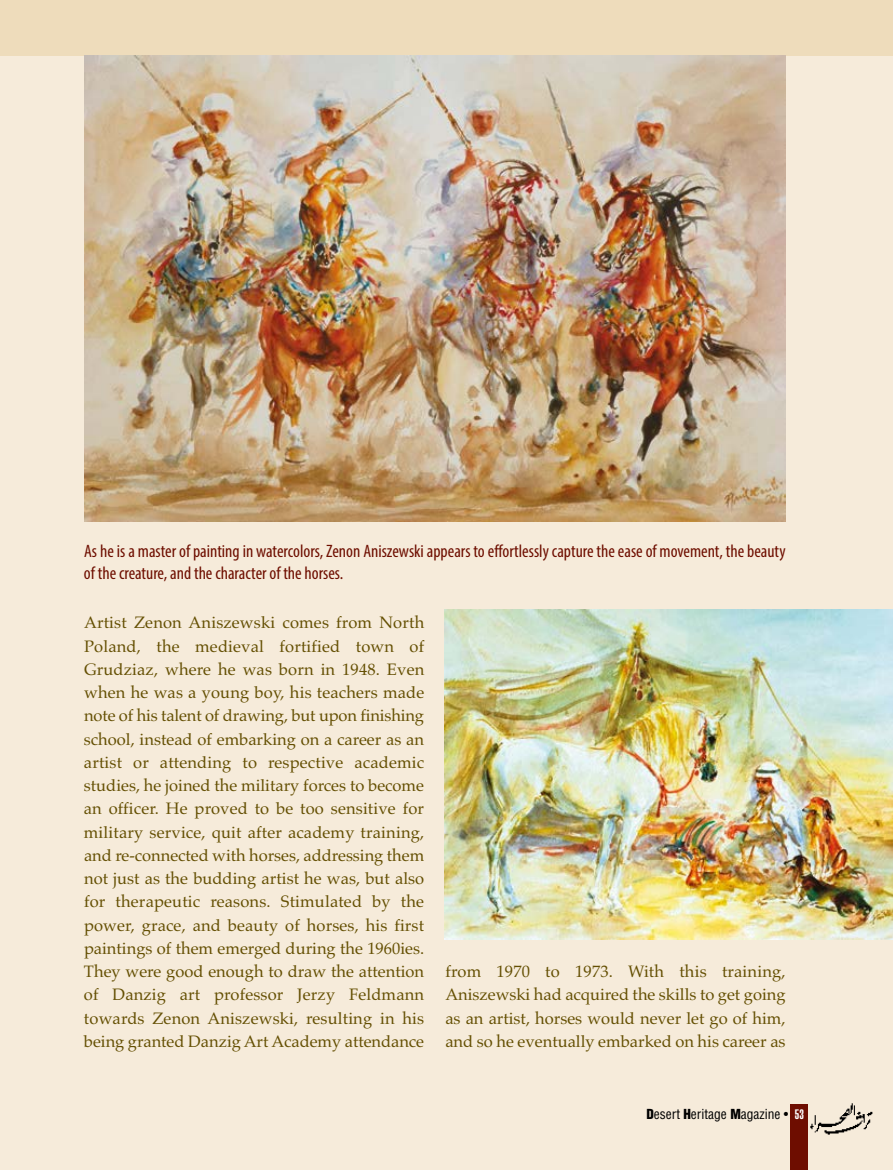
<style>
.page{position:relative;width:893px;height:1170px;background:#fff}
.page>*{position:absolute;margin:0;border:0;box-sizing:border-box;transform-origin:0 0}
.t1{font:condensed 18px/21.6px "Myriad Pro";color:#6e0e00}
.t2{font:16.5px/23.2px "Palatino";color:#644f02;text-align:justify}
.t3{font:condensed 13.5px "Helvetica";color:#000}
.s1{font-weight:900}
.s2{font-weight:900;font-stretch:extra-condensed;color:#fff}
</style>
<div class="page">
<div style="left:0;top:55px;width:893px;height:1114px;background:#f6ebda"></div>
<div style="left:0;top:0;width:893px;height:55px;background:#eedcbb"></div>
<img style="left:84px;top:55px;width:701px;height:466px">
<img style="left:444px;top:610px;width:449px;height:329px">
<div style="left:791px;top:1104px;width:17px;height:65px;background:#6e0d00"></div>
<img style="left:810px;top:1103px;width:63px;height:32px">
<p class="t1" style="left:84px;top:540px;width:703px">As he is a master of painting in watercolors, Zenon Aniszewski appears to effortlessly capture the ease of movement, the beauty of the creature, and the character of the horses.</p>
<p class="t2" style="left:84px;top:611px;width:342px">Artist Zenon Aniszewski comes from North Poland, the medieval fortified town of Grudziaz, where he was born in 1948. Even when he was a young boy, his teachers made note of his talent of drawing, but upon finishing school, instead of embarking on a career as an artist or attending to respective academic studies, he joined the military forces to become an officer. He proved to be too sensitive for military service, quit after academy training, and re-connected with horses, addressing them not just as the budding artist he was, but also for therapeutic reasons. Stimulated by the power, grace, and beauty of horses, his first paintings of them emerged during the 1960ies.<br>They were good enough to draw the attention of Danzig art professor Jerzy Feldmann towards Zenon Aniszewski, resulting in his being granted Danzig Art Academy attendance</p>
<p class="t2" style="left:445px;top:959px;width:342px">from 1970 to 1973. With this training, Aniszewski had acquired the skills to get going as an artist, horses would never let go of him, and so he eventually embarked on his career as</p>
<p class="t3" style="left:646px;top:1105px;width:159px"><span class="s1">D</span>esert <span class="s1">H</span>eritage <span class="s1">M</span>agazine • <span class="s2">53</span></p>
</div>
